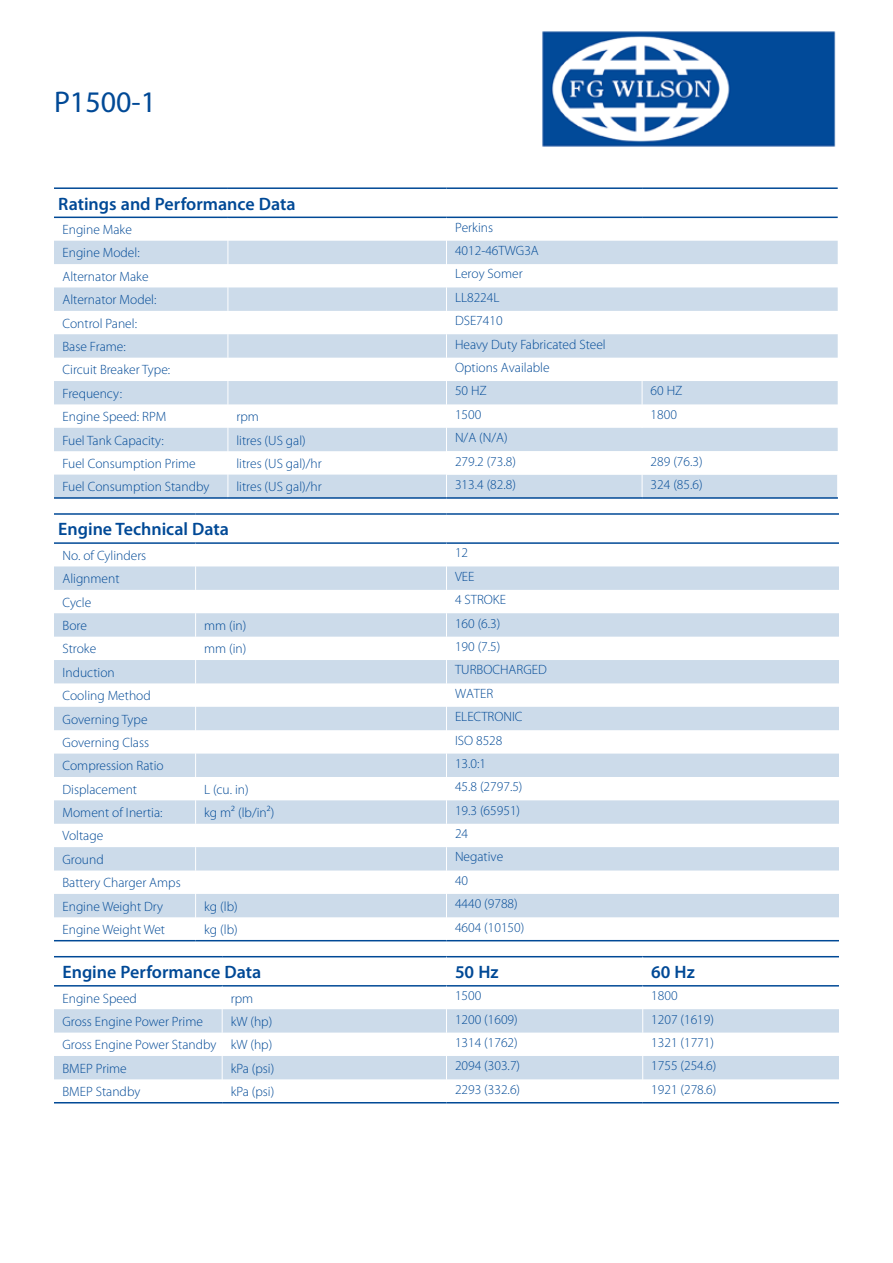
<style>
.page{position:relative;width:893px;height:1263px;background:#fff}
.page>*{position:absolute;margin:0;border:0;box-sizing:border-box;transform-origin:0 0}
.t1{font:30px "Myriad Pro";color:#004996}
.t2{font:600 18px "Myriad Pro";color:#004996}
.t3{font:300 13.5px "Myriad Pro";color:#004996}
</style>
<div class="page">
<img style="left:542px;top:31px;width:294px;height:116px">
<svg style="left:54px;top:241px;width:392px;height:256px;fill:#ccdbea"></svg>
<hr style="left:54px;top:187px;width:174px;height:2px;background:#004996">
<hr style="left:228px;top:187px;width:218px;height:2px;background:#004996">
<hr style="left:446px;top:187px;width:196px;height:2px;background:#004996">
<hr style="left:642px;top:187px;width:196px;height:2px;background:#004996">
<hr style="left:54px;top:217px;width:174px;height:1px;background:#004996">
<hr style="left:228px;top:217px;width:218px;height:1px;background:#004996">
<hr style="left:446px;top:217px;width:196px;height:1px;background:#004996">
<hr style="left:642px;top:217px;width:196px;height:1px;background:#004996">
<svg style="left:228px;top:218px;width:1px;height:279px"></svg>
<svg style="left:447px;top:218px;width:391px;height:279px"></svg>
<hr style="left:54px;top:497px;width:174px;height:2px;background:#004996">
<hr style="left:228px;top:497px;width:218px;height:2px;background:#004996">
<hr style="left:446px;top:497px;width:196px;height:2px;background:#004996">
<hr style="left:642px;top:497px;width:196px;height:2px;background:#004996">
<svg style="left:54px;top:566px;width:785px;height:351px;fill:#ccdbea"></svg>
<hr style="left:54px;top:940px;width:142px;height:1px;background:#004996">
<hr style="left:196px;top:940px;width:250px;height:1px;background:#004996">
<hr style="left:446px;top:940px;width:393px;height:1px;background:#004996">
<hr style="left:54px;top:513px;width:142px;height:2px;background:#004996">
<hr style="left:196px;top:513px;width:250px;height:2px;background:#004996">
<hr style="left:446px;top:513px;width:393px;height:2px;background:#004996">
<hr style="left:54px;top:542px;width:142px;height:2px;background:#004996">
<hr style="left:196px;top:542px;width:250px;height:2px;background:#004996">
<hr style="left:446px;top:542px;width:393px;height:2px;background:#004996">
<svg style="left:195px;top:566px;width:1px;height:351px"></svg>
<svg style="left:446px;top:566px;width:1px;height:351px"></svg>
<svg style="left:54px;top:1009px;width:785px;height:70px;fill:#ccdbea"></svg>
<hr style="left:54px;top:956px;width:168px;height:1px;background:#004996">
<hr style="left:222px;top:956px;width:224px;height:1px;background:#004996">
<hr style="left:446px;top:956px;width:197px;height:1px;background:#004996">
<hr style="left:643px;top:956px;width:196px;height:1px;background:#004996">
<hr style="left:54px;top:985px;width:168px;height:1px;background:#004996">
<hr style="left:222px;top:985px;width:224px;height:1px;background:#004996">
<hr style="left:446px;top:985px;width:197px;height:1px;background:#004996">
<hr style="left:643px;top:985px;width:196px;height:1px;background:#004996">
<svg style="left:222px;top:986px;width:1px;height:93px"></svg>
<svg style="left:446px;top:957px;width:1px;height:122px"></svg>
<svg style="left:642px;top:957px;width:1px;height:122px"></svg>
<hr style="left:54px;top:1102px;width:168px;height:1px;background:#004996">
<hr style="left:222px;top:1102px;width:224px;height:1px;background:#004996">
<hr style="left:446px;top:1102px;width:197px;height:1px;background:#004996">
<hr style="left:643px;top:1102px;width:196px;height:1px;background:#004996">
<h1 class="t1" style="left:54px;top:84px;width:104px">P1500-1</h1>
<h2 class="t2" style="left:58px;top:192px;width:239px">Ratings and Performance Data</h2>
<p class="t3" style="left:63px;top:221px;width:71px">Engine Make</p>
<p class="t3" style="left:455px;top:219px;width:40px">Perkins</p>
<p class="t3" style="left:63px;top:245px;width:79px">Engine Model:</p>
<p class="t3" style="left:455px;top:242px;width:85px">4012-46TWG3A</p>
<p class="t3" style="left:63px;top:268px;width:88px">Alternator Make</p>
<p class="t3" style="left:455px;top:266px;width:69px">Leroy Somer</p>
<p class="t3" style="left:63px;top:292px;width:95px">Alternator Model:</p>
<p class="t3" style="left:455px;top:289px;width:46px">LL8224L</p>
<p class="t3" style="left:63px;top:315px;width:76px">Control Panel:</p>
<p class="t3" style="left:455px;top:313px;width:49px">DSE7410</p>
<p class="t3" style="left:63px;top:338px;width:65px">Base Frame:</p>
<p class="t3" style="left:455px;top:336px;width:152px">Heavy Duty Fabricated Steel</p>
<p class="t3" style="left:63px;top:362px;width:109px">Circuit Breaker Type:</p>
<p class="t3" style="left:455px;top:359px;width:96px">Options Available</p>
<p class="t3" style="left:63px;top:385px;width:61px">Frequency:</p>
<p class="t3" style="left:455px;top:383px;width:33px">50 HZ</p>
<p class="t3" style="left:651px;top:383px;width:33px">60 HZ</p>
<p class="t3" style="left:63px;top:408px;width:105px">Engine Speed: RPM</p>
<p class="t3" style="left:236px;top:408px;width:24px">rpm</p>
<p class="t3" style="left:455px;top:406px;width:28px">1500</p>
<p class="t3" style="left:651px;top:406px;width:28px">1800</p>
<p class="t3" style="left:63px;top:432px;width:103px">Fuel Tank Capacity:</p>
<p class="t3" style="left:236px;top:432px;width:71px">litres (US gal)</p>
<p class="t3" style="left:455px;top:429px;width:54px">N/A (N/A)</p>
<p class="t3" style="left:63px;top:455px;width:135px">Fuel Consumption Prime</p>
<p class="t3" style="left:236px;top:455px;width:87px">litres (US gal)/hr</p>
<p class="t3" style="left:455px;top:453px;width:62px">279.2 (73.8)</p>
<p class="t3" style="left:651px;top:453px;width:53px">289 (76.3)</p>
<p class="t3" style="left:63px;top:479px;width:148px">Fuel Consumption Standby</p>
<p class="t3" style="left:236px;top:479px;width:87px">litres (US gal)/hr</p>
<p class="t3" style="left:455px;top:476px;width:62px">313.4 (82.8)</p>
<p class="t3" style="left:651px;top:476px;width:53px">324 (85.6)</p>
<h2 class="t2" style="left:58px;top:518px;width:172px">Engine Technical Data</h2>
<p class="t3" style="left:63px;top:547px;width:85px">No. of Cylinders</p>
<p class="t3" style="left:455px;top:545px;width:15px">12</p>
<p class="t3" style="left:63px;top:571px;width:59px">Alignment</p>
<p class="t3" style="left:455px;top:568px;width:21px">VEE</p>
<p class="t3" style="left:63px;top:594px;width:30px">Cycle</p>
<p class="t3" style="left:455px;top:592px;width:52px">4 STROKE</p>
<p class="t3" style="left:63px;top:617px;width:26px">Bore</p>
<p class="t3" style="left:204px;top:617px;width:44px">mm (in)</p>
<p class="t3" style="left:455px;top:615px;width:47px">160 (6.3)</p>
<p class="t3" style="left:63px;top:641px;width:35px">Stroke</p>
<p class="t3" style="left:204px;top:641px;width:44px">mm (in)</p>
<p class="t3" style="left:455px;top:638px;width:47px">190 (7.5)</p>
<p class="t3" style="left:63px;top:664px;width:54px">Induction</p>
<p class="t3" style="left:455px;top:662px;width:93px">TURBOCHARGED</p>
<p class="t3" style="left:63px;top:687px;width:90px">Cooling Method</p>
<p class="t3" style="left:455px;top:685px;width:40px">WATER</p>
<p class="t3" style="left:63px;top:711px;width:87px">Governing Type</p>
<p class="t3" style="left:455px;top:708px;width:69px">ELECTRONIC</p>
<p class="t3" style="left:63px;top:734px;width:88px">Governing Class</p>
<p class="t3" style="left:455px;top:732px;width:49px">ISO 8528</p>
<p class="t3" style="left:63px;top:758px;width:103px">Compression Ratio</p>
<p class="t3" style="left:455px;top:755px;width:33px">13.0:1</p>
<p class="t3" style="left:63px;top:781px;width:76px">Displacement</p>
<p class="t3" style="left:204px;top:781px;width:46px">L (cu. in)</p>
<p class="t3" style="left:455px;top:779px;width:69px">45.8 (2797.5)</p>
<p class="t3" style="left:63px;top:804px;width:102px">Moment of Inertia:</p>
<p class="t3" style="left:204px;top:804px;width:72px">kg m² (lb/in²)</p>
<p class="t3" style="left:455px;top:802px;width:67px">19.3 (65951)</p>
<p class="t3" style="left:63px;top:828px;width:42px">Voltage</p>
<p class="t3" style="left:455px;top:825px;width:15px">24</p>
<p class="t3" style="left:63px;top:851px;width:43px">Ground</p>
<p class="t3" style="left:455px;top:849px;width:50px">Negative</p>
<p class="t3" style="left:63px;top:875px;width:120px">Battery Charger Amps</p>
<p class="t3" style="left:455px;top:872px;width:15px">40</p>
<p class="t3" style="left:63px;top:898px;width:102px">Engine Weight Dry</p>
<p class="t3" style="left:204px;top:898px;width:35px">kg (lb)</p>
<p class="t3" style="left:455px;top:896px;width:64px">4440 (9788)</p>
<p class="t3" style="left:63px;top:921px;width:104px">Engine Weight Wet</p>
<p class="t3" style="left:204px;top:921px;width:35px">kg (lb)</p>
<p class="t3" style="left:455px;top:919px;width:71px">4604 (10150)</p>
<h2 class="t2" style="left:63px;top:960px;width:200px">Engine Performance Data</h2>
<h2 class="t2" style="left:455px;top:960px;width:45px">50 Hz</h2>
<h2 class="t2" style="left:651px;top:960px;width:45px">60 Hz</h2>
<p class="t3" style="left:63px;top:990px;width:76px">Engine Speed</p>
<p class="t3" style="left:231px;top:990px;width:24px">rpm</p>
<p class="t3" style="left:455px;top:987px;width:28px">1500</p>
<p class="t3" style="left:651px;top:987px;width:28px">1800</p>
<p class="t3" style="left:63px;top:1013px;width:142px">Gross Engine Power Prime</p>
<p class="t3" style="left:231px;top:1013px;width:43px">kW (hp)</p>
<p class="t3" style="left:455px;top:1011px;width:64px">1200 (1609)</p>
<p class="t3" style="left:651px;top:1011px;width:64px">1207 (1619)</p>
<p class="t3" style="left:63px;top:1037px;width:211px">Gross Engine Power Standby kW (hp)</p>
<p class="t3" style="left:455px;top:1034px;width:64px">1314 (1762)</p>
<p class="t3" style="left:651px;top:1034px;width:64px">1321 (1771)</p>
<p class="t3" style="left:63px;top:1060px;width:66px">BMEP Prime</p>
<p class="t3" style="left:231px;top:1060px;width:45px">kPa (psi)</p>
<p class="t3" style="left:455px;top:1058px;width:67px">2094 (303.7)</p>
<p class="t3" style="left:651px;top:1058px;width:67px">1755 (254.6)</p>
<p class="t3" style="left:63px;top:1083px;width:79px">BMEP Standby</p>
<p class="t3" style="left:231px;top:1083px;width:45px">kPa (psi)</p>
<p class="t3" style="left:455px;top:1081px;width:67px">2293 (332.6)</p>
<p class="t3" style="left:651px;top:1081px;width:67px">1921 (278.6)</p>
</div>
